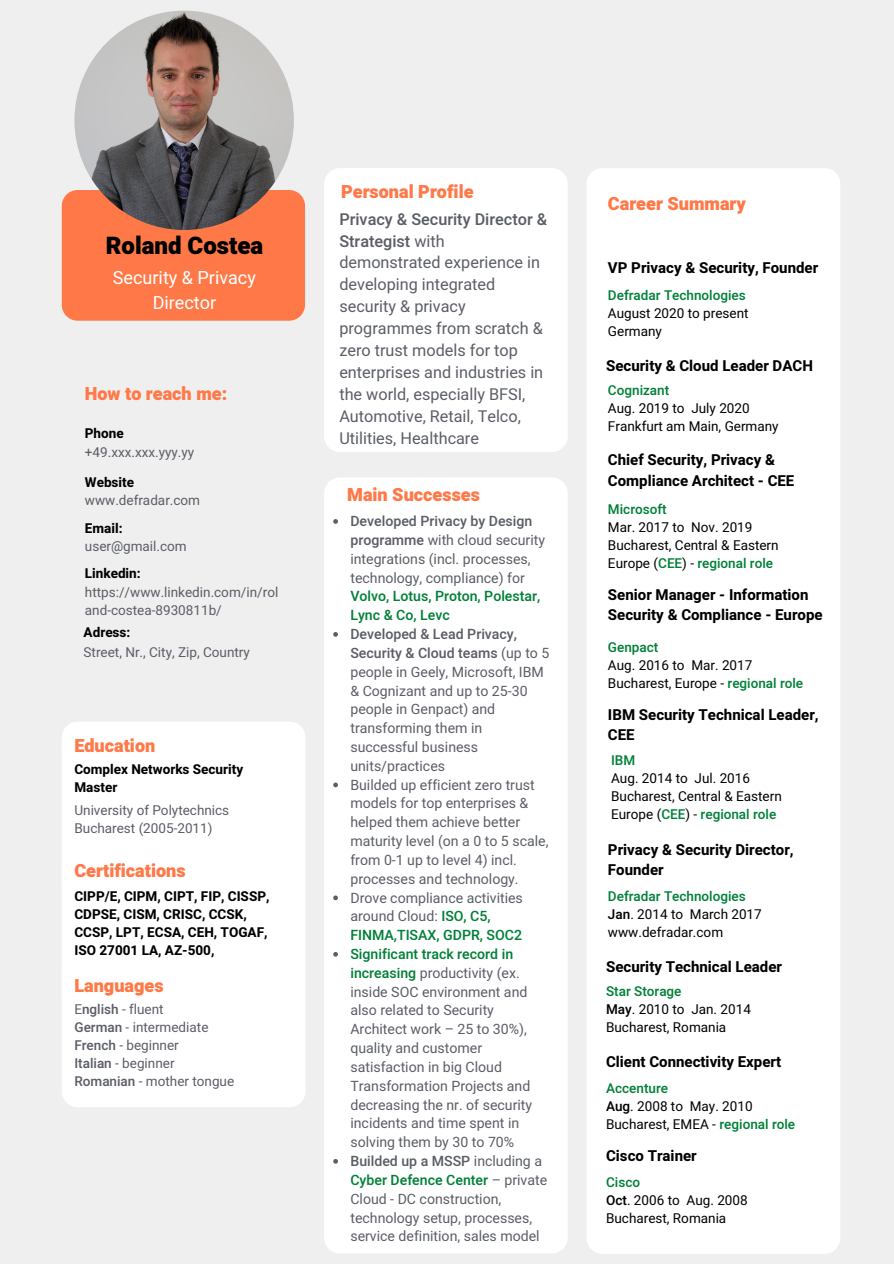
<style>
.page{position:relative;width:894px;height:1264px;background:#fff}
.page>*{position:absolute;margin:0;border:0;box-sizing:border-box;transform-origin:0 0}
.t1{font:900 24px "Heebo";color:#000}
.t2{font:900 18px "Heebo";color:#ff7948}
.t3{font:18px/24.8px "Heebo";color:#fff;text-align:center}
.t4{font:16.2px/21.9px "Heebo";color:#5b5e66}
.t5{font:700 15px/20.2px "Heebo";color:#000}
.t6{font:14.1px/18.8px "Heebo";color:#5b5e66}
.t7{font:500 14.1px/18.8px "Heebo";color:#008037}
.t8{font:13.5px/18px "Heebo";color:#000}
.t9{font:13.5px/18px "Heebo";color:#5b5e66}
.t10{font:700 13.5px/18px "Heebo";color:#000}
.t11{font:500 13.5px "Heebo";color:#008037}
.s1{font-weight:500}
.s2{font-weight:500;color:#008037}
</style>
<div class="page">
<div style="left:0;top:0;width:893px;height:1263px;background:#efefef"></div>
<div style="left:62px;top:190px;width:243px;height:131px;background:#ff7948;border-radius:16px"></div>
<img style="left:74px;top:11px;width:220px;height:219px;border-radius:50%">
<div style="left:62px;top:721px;width:243px;height:386px;background:#fff;border-radius:16px"></div>
<div style="left:586px;top:168px;width:254px;height:1085px;background:#fff;border-radius:16px"></div>
<div style="left:324px;top:168px;width:243px;height:284px;background:#fff;border-radius:16px"></div>
<div style="left:324px;top:477px;width:243px;height:776px;background:#fff;border-radius:16px"></div>
<svg style="left:333px;top:519px;width:5px;height:5px"></svg>
<svg style="left:333px;top:632px;width:5px;height:4px"></svg>
<svg style="left:333px;top:782px;width:5px;height:5px"></svg>
<svg style="left:333px;top:895px;width:5px;height:5px"></svg>
<svg style="left:333px;top:952px;width:5px;height:4px"></svg>
<svg style="left:333px;top:1159px;width:5px;height:4px"></svg>
<h1 class="t1" style="left:106px;top:229px;width:159px">Roland Costea</h1>
<p class="t3" style="left:113px;top:266px;width:144px">Security &amp; Privacy<br>Director</p>
<p class="t2" style="left:85px;top:381px;width:144px">How to reach me:</p>
<p class="t10" style="left:85px;top:425px;width:40px">Phone</p>
<p class="t10" style="left:85px;top:473px;width:51px">Website</p>
<p class="t10" style="left:85px;top:519px;width:39px">Email:</p>
<p class="t10" style="left:85px;top:565px;width:57px">Linkedin:</p>
<p class="t9" style="left:85px;top:443px;width:111px">+49.xxx.xxx.yyy.yy</p>
<p class="t9" style="left:85px;top:492px;width:117px">www.defradar.com</p>
<p class="t9" style="left:85px;top:538px;width:103px">user@gmail.com</p>
<p class="t9" style="left:85px;top:583px;width:195px">https://www.linkedin.com/in/rol and-costea-8930811b/</p>
<p class="t9" style="left:84px;top:644px;width:168px">Street, Nr., City, Zip, Country</p>
<p class="t10" style="left:84px;top:623px;width:48px">Adress:</p>
<p class="t2" style="left:74px;top:733px;width:82px">Education</p>
<p class="t10" style="left:74px;top:760px;width:170px">Complex Networks Security<br>Master</p>
<p class="t9" style="left:74px;top:801px;width:156px">University of Polytechnics<br>Bucharest (2005-2011)</p>
<p class="t2" style="left:74px;top:858px;width:113px">Certifications</p>
<p class="t10" style="left:74px;top:888px;width:196px">CIPP/E, CIPM, CIPT, FIP, CISSP,<br>CDPSE, CISM, CRISC, CCSK,<br>CCSP, LPT, ECSA, CEH, TOGAF,<br>ISO 27001 LA, AZ-500,</p>
<p class="t2" style="left:74px;top:973px;width:91px">Languages</p>
<p class="t9" style="left:74px;top:1000px;width:161px">E<span class="s1">nglish</span> - fluent<br><span class="s1">German</span> - intermediate<br><span class="s1">French</span> - beginner<br><span class="s1">Italian</span> - beginner<br><span class="s1">Romanian</span> - mother tongue</p>
<p class="t2" style="left:341px;top:179px;width:134px">Personal Profile</p>
<p class="t4" style="left:339px;top:208px;width:209px"><span class="s1">Privacy &amp; Security Director &amp;<br>Strategist</span> with demonstrated experience in developing integrated security &amp; privacy programmes from scratch &amp; zero trust models for top enterprises and industries in the world, especially BFSI,<br>Automotive, Retail, Telco,<br>Utilities, Healthcare</p>
<p class="t2" style="left:347px;top:482px;width:134px">Main Successes</p>
<p class="t6" style="left:350px;top:512px;width:196px"><span class="s1">Developed Privacy by Design programme</span> with cloud security integrations (incl. processes, technology, compliance) for</p>
<p class="t7" style="left:350px;top:587px;width:191px">Volvo, Lotus, Proton, Polestar,<br>Lync &amp; Co, Levc</p>
<p class="t6" style="left:350px;top:625px;width:200px"><span class="s1">Developed &amp; Lead Privacy,<br>Security &amp; Cloud teams</span> (up to 5 people in Geely, Microsoft, IBM &amp; Cognizant and up to 25-30 people in Genpact) and transforming them in successful business units/practices<br>Builded up efficient zero trust models for top enterprises &amp; helped them achieve better maturity level (on a 0 to 5 scale, from 0-1 up to level 4) incl. processes and technology.<br>Drove compliance activities around Cloud: <span class="s2">ISO, C5,<br>FINMA,TISAX, GDPR, SOC2<br>Significant track record in increasing</span> productivity (ex. inside SOC environment and also related to Security<br>Architect work – 25 to 30%), quality and customer satisfaction in big Cloud<br>Transformation Projects and decreasing the nr. of security incidents and time spent in solving them by 30 to 70%<br><span class="s1">Builded up a MSSP</span> including a<br><span class="s2">Cyber Defence Center</span> – private<br>Cloud - DC construction, technology setup, processes, service definition, sales model</p>
<p class="t2" style="left:607px;top:191px;width:139px">Career Summary</p>
<p class="t5" style="left:607px;top:258px;width:212px">VP Privacy &amp; Security, Founder</p>
<p class="t11" style="left:607px;top:286px;width:139px">Defradar Technologies</p>
<p class="t8" style="left:607px;top:305px;width:142px">August 2020 to present<br>Germany</p>
<p class="t5" style="left:606px;top:356px;width:208px">Security &amp; Cloud Leader DACH</p>
<p class="t11" style="left:607px;top:381px;width:63px">Cognizant</p>
<p class="t8" style="left:607px;top:400px;width:172px">Aug. 2019 to July 2020<br>Frankfurt am Main, Germany</p>
<p class="t5" style="left:607px;top:450px;width:188px">Chief Security, Privacy &amp;<br>Compliance Architect - CEE</p>
<p class="t11" style="left:607px;top:499px;width:60px">Microsoft</p>
<p class="t8" style="left:607px;top:518px;width:172px">Mar. 2017 to Nov. 2019<br>Bucharest, Central &amp; Eastern<br>Europe (<span class="s2">CEE</span>) - <span class="s2">regional role</span></p>
<p class="t5" style="left:607px;top:585px;width:216px">Senior Manager - Information<br>Security &amp; Compliance - Europe</p>
<p class="t11" style="left:607px;top:638px;width:52px">Genpact</p>
<p class="t8" style="left:607px;top:657px;width:197px">Aug. 2016 to Mar. 2017<br>Bucharest, Europe - <span class="s2">regional role</span></p>
<p class="t5" style="left:607px;top:705px;width:212px">IBM Security Technical Leader,<br>CEE</p>
<p class="t11" style="left:611px;top:750px;width:26px">IBM</p>
<p class="t8" style="left:611px;top:769px;width:172px">Aug. 2014 to Jul. 2016<br>Bucharest, Central &amp; Eastern<br>Europe (<span class="s2">CEE</span>) - <span class="s2">regional role</span></p>
<p class="t5" style="left:607px;top:840px;width:187px">Privacy &amp; Security Director,<br>Founder</p>
<p class="t8" style="left:607px;top:888px;width:155px"><span class="s2">Defradar Technologies<br></span><span class="s1">Jan</span>. 2014 to March 2017 www.defradar.com</p>
<p class="t5" style="left:606px;top:956px;width:177px">Security Technical Leader</p>
<p class="t8" style="left:606px;top:983px;width:146px"><span class="s2">Star Storage<br></span><span class="s1">May</span>. 2010 to Jan. 2014<br>Bucharest, Romania</p>
<p class="t5" style="left:606px;top:1052px;width:176px">Client Connectivity Expert</p>
<p class="t8" style="left:606px;top:1079px;width:190px"><span class="s2">Accenture<br></span><span class="s1">Aug</span>. 2008 to May. 2010<br>Bucharest, EMEA - <span class="s2">regional role</span></p>
<p class="t5" style="left:606px;top:1145px;width:92px">Cisco Trainer</p>
<p class="t8" style="left:606px;top:1173px;width:143px"><span class="s2">Cisco<br></span><span class="s1">Oct</span>. 2006 to Aug. 2008<br>Bucharest, Romania</p>
</div>
